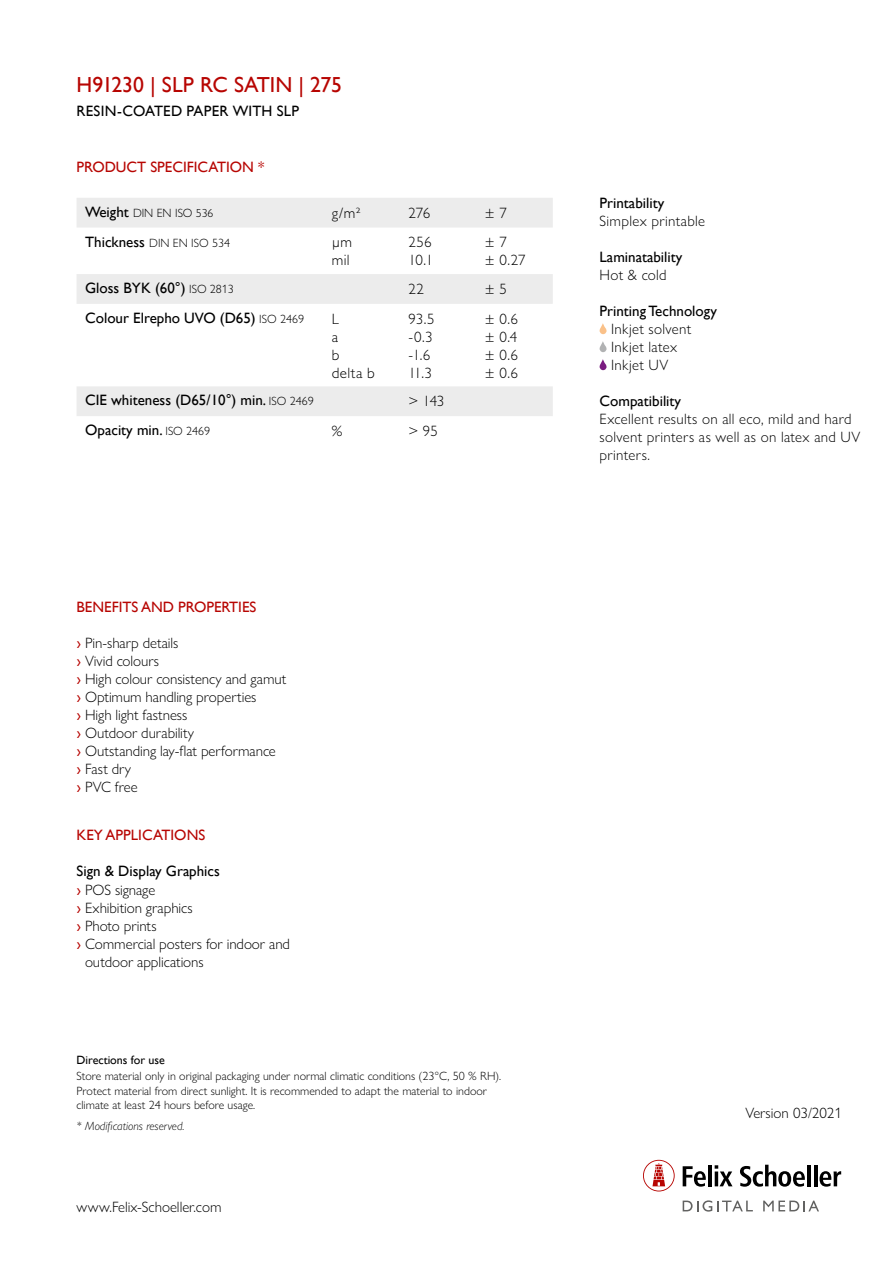
<style>
.page{position:relative;width:893px;height:1263px;background:#fff}
.page>*{position:absolute;margin:0;border:0;box-sizing:border-box;transform-origin:0 0}
.t1{font:21.75px "Gill Sans";letter-spacing:-.005em;color:#b70502}
.t2{font:300 15px/18px "Gill Sans Nova";color:#000}
.t3{font:15px "Gill Sans";color:#000}
.t4{font:300 15px/18px "Gill Sans Nova";letter-spacing:.02em;color:#000}
.t5{font:300 15px/18px "Gill Sans";letter-spacing:.01em;color:#000}
.t6{font:15px "Gill Sans";color:#b70502}
.t7{font:300 12px/14.4px "Gill Sans Nova";color:#000}
.t8{font:italic 300 12px "Gill Sans Nova";color:#000}
.t9{font:12px "Gill Sans";color:#000}
.s1{font-family:"Gill Sans";font-weight:400;font-size:15px}
.s2{font-size:11.7px}
.s3{font-family:"Gill Sans Nova";font-weight:300;font-size:12px}
.s4{font-family:"Gill Sans";font-weight:400;color:#b70502}
</style>
<div class="page">
<svg style="left:600px;top:323px;width:7px;height:11px"></svg>
<svg style="left:600px;top:341px;width:7px;height:11px"></svg>
<svg style="left:600px;top:359px;width:7px;height:11px"></svg>
<svg style="left:77px;top:198px;width:476px;height:218px"></svg>
<svg style="left:643px;top:1160px;width:32px;height:31px"></svg>
<svg style="left:683px;top:1200px;width:70px;height:11px"></svg>
<svg style="left:763px;top:1200px;width:56px;height:11px"></svg>
<svg style="left:683px;top:1166px;width:23px;height:21px"></svg>
<hr style="left:708px;top:1165px;width:4px;height:21px;background:#000">
<svg style="left:715px;top:1165px;width:17px;height:21px"></svg>
<svg style="left:740px;top:1165px;width:65px;height:22px"></svg>
<hr style="left:807px;top:1165px;width:4px;height:21px;background:#000">
<hr style="left:814px;top:1165px;width:3px;height:21px;background:#000">
<svg style="left:819px;top:1171px;width:22px;height:16px"></svg>
<h1 class="t1" style="left:77px;top:72px;width:267px">H91230 | SLP RC SATIN | 275</h1>
<p class="t3" style="left:77px;top:102px;width:224px">RESIN-COATED PAPER WITH SLP</p>
<p class="t6" style="left:77px;top:158px;width:189px">PRODUCT SPECIFICATION *</p>
<p class="t7" style="left:85px;top:205px;width:130px"><span class="s1">Weight</span> DIN EN ISO <span class="s2">536</span></p>
<p class="t5" style="left:332px;top:204px;width:30px">g/m²</p>
<p class="t5" style="left:408px;top:204px;width:24px">276</p>
<p class="t5" style="left:485px;top:204px;width:24px">± 7</p>
<p class="t7" style="left:85px;top:235px;width:146px"><span class="s1">Thickness</span> DIN EN ISO 534</p>
<p class="t5" style="left:332px;top:234px;width:22px">μm mil</p>
<p class="t5" style="left:408px;top:234px;width:26px">256<br>10.1</p>
<p class="t5" style="left:485px;top:234px;width:42px">± 7<br>± 0.27</p>
<p class="t3" style="left:85px;top:279px;width:150px">Gloss BYK (60°) <span class="s3">ISO 2813</span></p>
<p class="t5" style="left:408px;top:280px;width:17px">22</p>
<p class="t5" style="left:485px;top:280px;width:24px">± 5</p>
<p class="t3" style="left:85px;top:309px;width:220px">Colour Elrepho UVO (D65) <span class="s3">ISO 2469</span></p>
<p class="t5" style="left:332px;top:310px;width:44px">L<br>a<br>b<br>delta b</p>
<p class="t5" style="left:408px;top:310px;width:28px">93.5 -0.3 -1.6<br>11.3</p>
<p class="t5" style="left:485px;top:310px;width:35px;text-align:justify">± 0.6 ± 0.4 ± 0.6 ± 0.6</p>
<p class="t3" style="left:85px;top:392px;width:230px">CIE whiteness (D65/10°) min. <span class="s3">ISO 2469</span></p>
<p class="t5" style="left:408px;top:392px;width:38px">&gt; 143</p>
<p class="t3" style="left:85px;top:421px;width:127px">Opacity min. <span class="s3">ISO 2469</span></p>
<p class="t5" style="left:332px;top:422px;width:12px">%</p>
<p class="t5" style="left:408px;top:422px;width:31px">&gt; 95</p>
<p class="t6" style="left:77px;top:598px;width:181px">BENEFITS AND PROPERTIES</p>
<p class="t2" style="left:77px;top:634px;width:211px"><span class="s4">›</span> Pin-sharp details<br><span class="s4">›</span> Vivid colours<br><span class="s4">›</span> High colour consistency and gamut <span class="s4">›</span> Optimum handling properties<br><span class="s4">›</span> High light fastness<br><span class="s4">›</span> Outdoor durability<br><span class="s4">›</span> Outstanding lay-flat performance<br><span class="s4">›</span> Fast dry<br><span class="s4">›</span> PVC free</p>
<p class="t6" style="left:77px;top:826px;width:130px">KEY APPLICATIONS</p>
<p class="t3" style="left:77px;top:863px;width:145px">Sign &amp; Display Graphics</p>
<p class="t2" style="left:77px;top:880px;width:80px"><span class="s4">›</span> POS signage</p>
<p class="t2" style="left:77px;top:898px;width:118px"><span class="s4">›</span> Exhibition graphics</p>
<p class="t2" style="left:77px;top:916px;width:82px"><span class="s4">›</span> Photo prints</p>
<p class="t2" style="left:77px;top:934px;width:215px"><span class="s4">›</span> Commercial posters for indoor and</p>
<p class="t2" style="left:85px;top:952px;width:120px">outdoor applications</p>
<p class="t9" style="left:77px;top:1053px;width:90px">Directions for use</p>
<p class="t7" style="left:77px;top:1069px;width:426px">Store material only in original packaging under normal climatic conditions (23°C, 50 % RH).<br>Protect material from direct sunlight. It is recommended to adapt the material to indoor climate at least 24 hours before usage.</p>
<p class="t8" style="left:77px;top:1119px;width:110px">* Modifications reserved.</p>
<p class="t2" style="left:77px;top:1197px;width:146px">www.Felix-Schoeller.com</p>
<p class="t3" style="left:600px;top:194px;width:66px">Printability</p>
<p class="t4" style="left:600px;top:212px;width:107px">Simplex printable</p>
<p class="t3" style="left:600px;top:248px;width:84px">Laminatability</p>
<p class="t2" style="left:600px;top:266px;width:69px">Hot &amp; cold</p>
<p class="t3" style="left:600px;top:302px;width:119px">Printing Technology</p>
<p class="t4" style="left:611px;top:320px;width:82px">Inkjet solvent<br>Inkjet latex<br>Inkjet UV</p>
<p class="t3" style="left:600px;top:392px;width:83px">Compatibility</p>
<p class="t4" style="left:600px;top:410px;width:262px">Excellent results on all eco, mild and hard solvent printers as well as on latex and UV printers.</p>
<p class="t2" style="left:746px;top:1104px;width:98px">Version 03/2021</p>
</div>
